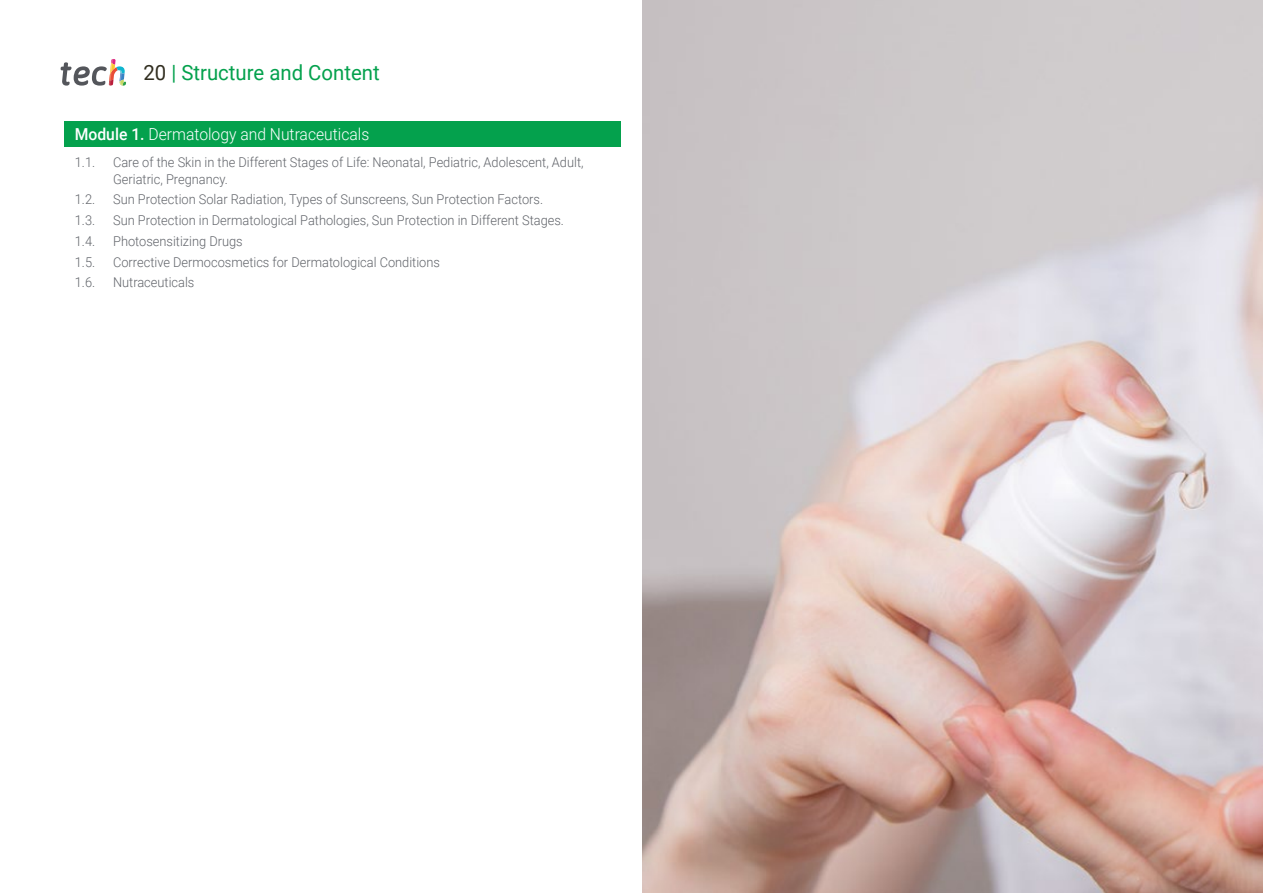
<style>
.page{position:relative;width:1263px;height:893px;background:#fff}
.page>*{position:absolute;margin:0;border:0;box-sizing:border-box;transform-origin:0 0}
.t1{font:21px "Roboto";color:#04a14d}
.t2{font:300 16.5px "Roboto";color:#fff;scale:.95 1}
.t3{font:300 13.5px/16.5px "Roboto";color:#61646a;scale:.95 1}
.s1{color:#312e20}
.s2{font-weight:500}
</style>
<div class="page">
<div style="left:64px;top:121px;width:557px;height:25px;background:#04a14d"></div>
<img style="left:642px;top:0;width:621px;height:893px">
<svg style="left:61px;top:59px;width:65px;height:27px"></svg>
<h1 class="t1" style="left:144px;top:57px;width:238px"><span class="s1">20</span> | Structure and Content</h1>
<p class="t2" style="left:75px;top:123px;width:311px"><span class="s2">Module 1.</span> Dermatology and Nutraceuticals</p>
<p class="t3" style="left:75px;top:154px;width:23px">1.1.</p>
<p class="t3" style="left:113px;top:154px;width:497px">Care of the Skin in the Different Stages of Life: Neonatal, Pediatric, Adolescent, Adult,<br>Geriatric, Pregnancy.</p>
<p class="t3" style="left:75px;top:191px;width:23px">1.2.</p>
<p class="t3" style="left:113px;top:191px;width:454px">Sun Protection Solar Radiation, Types of Sunscreens, Sun Protection Factors.</p>
<p class="t3" style="left:75px;top:212px;width:23px">1.3.</p>
<p class="t3" style="left:113px;top:212px;width:476px">Sun Protection in Dermatological Pathologies, Sun Protection in Different Stages.</p>
<p class="t3" style="left:75px;top:232px;width:23px">1.4.</p>
<p class="t3" style="left:113px;top:232px;width:138px">Photosensitizing Drugs</p>
<p class="t3" style="left:75px;top:253px;width:23px">1.5.</p>
<p class="t3" style="left:113px;top:253px;width:345px">Corrective Dermocosmetics for Dermatological Conditions</p>
<p class="t3" style="left:75px;top:274px;width:23px">1.6.</p>
<p class="t3" style="left:113px;top:274px;width:87px">Nutraceuticals</p>
</div>
